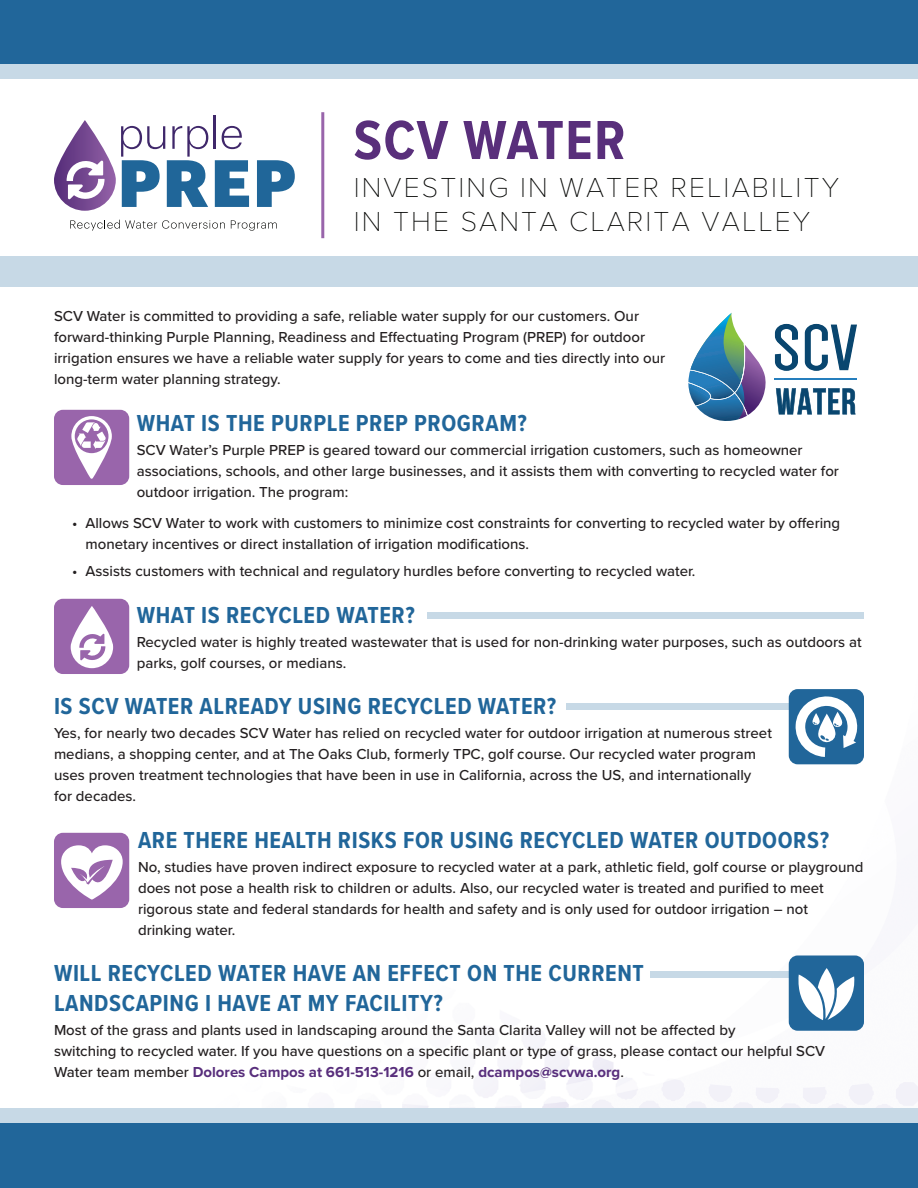
<style>
.page{position:relative;width:918px;height:1188px;background:#fff}
.page>*{position:absolute;margin:0;border:0;box-sizing:border-box;transform-origin:0 0}
.t1{font:700 57px "Proxima Nova Cond";letter-spacing:.025em;color:#592f7b}
.t2{font:100 28.5px/34.5px "Proxima Nova T";letter-spacing:.075em;color:#040503}
.t3{font:700 24px/30px "Proxima Nova Cond";letter-spacing:.025em;color:#21669a}
.t4{font:500 15px/21px "Proxima Nova";color:#231f20}
.s1{font-weight:700;color:#582e7c}
</style>
<div class="page">
<img style="left:54px;top:598px;width:864px;height:510px">
<div style="left:0;top:0;width:918px;height:74px;background:#21669a"></div>
<div style="left:0;top:64px;width:918px;height:16px;background:#c7d9e6"></div>
<div style="left:0;top:1114px;width:918px;height:74px;background:#21669a"></div>
<div style="left:0;top:1108px;width:918px;height:16px;background:#c7d9e6"></div>
<div style="left:0;top:256px;width:918px;height:30px;background:#c7d9e6"></div>
<div style="left:650px;top:972px;width:173px;height:6px;background:#c7d9e6"></div>
<div style="left:54px;top:833px;width:75px;height:75px;background:#9965ab;border-radius:9px"></div>
<svg style="left:61px;top:845px;width:62px;height:55px"></svg>
<div style="left:789px;top:956px;width:75px;height:75px;background:#21669a;border-radius:9px"></div>
<svg style="left:798px;top:968px;width:57px;height:52px"></svg>
<div style="left:54px;top:599px;width:75px;height:75px;background:#9965ab;border-radius:9px"></div>
<svg style="left:71px;top:606px;width:42px;height:62px"></svg>
<div style="left:54px;top:410px;width:75px;height:75px;background:#9965ab;border-radius:9px"></div>
<svg style="left:71px;top:416px;width:41px;height:63px"></svg>
<svg style="left:776px;top:388px;width:80px;height:27px"></svg>
<hr style="left:775px;top:378px;width:82px;height:2px;background:#257ebd">
<svg style="left:775px;top:324px;width:23px;height:47px"></svg>
<svg style="left:805px;top:324px;width:52px;height:47px"></svg>
<svg style="left:688px;top:313px;width:78px;height:108px"></svg>
<svg style="left:70px;top:220px;width:155px;height:11px"></svg>
<svg style="left:231px;top:220px;width:46px;height:11px"></svg>
<hr style="left:214px;top:116px;width:2px;height:33px;background:#3f276a">
<svg style="left:222px;top:126px;width:20px;height:23px"></svg>
<svg style="left:54px;top:120px;width:154px;height:91px"></svg>
<svg style="left:215px;top:160px;width:34px;height:47px"></svg>
<svg style="left:257px;top:160px;width:38px;height:47px"></svg>
<div style="left:566px;top:704px;width:242px;height:6px;background:#c7d9e6"></div>
<div style="left:789px;top:689px;width:75px;height:75px;background:#21669a;border-radius:9px"></div>
<svg style="left:795px;top:696px;width:63px;height:61px"></svg>
<hr style="left:321px;top:112px;width:3px;height:126px;background:#9965ab">
<div style="left:428px;top:612px;width:436px;height:6px;background:#c7d9e6"></div>
<p class="t1" style="left:354px;top:98px;width:273px">SCV WATER</p>
<p class="t2" style="left:354px;top:168px;width:487px">INVESTING IN WATER RELIABILITY<br>IN THE SANTA CLARITA VALLEY</p>
<p class="t4" style="left:54px;top:304px;width:613px">SCV Water is committed to providing a safe, reliable water supply for our customers. Our forward-thinking Purple Planning, Readiness and Effectuating Program (PREP) for outdoor irrigation ensures we have a reliable water supply for years to come and ties directly into our long-term water planning strategy.</p>
<p class="t3" style="left:137px;top:407px;width:392px">WHAT IS THE PURPLE PREP PROGRAM?</p>
<p class="t4" style="left:137px;top:439px;width:704px">SCV Water’s Purple PREP is geared toward our commercial irrigation customers, such as homeowner associations, schools, and other large businesses, and it assists them with converting to recycled water for outdoor irrigation. The program:</p>
<p class="t4" style="left:86px;top:512px;width:756px;text-indent:-14px">• Allows SCV Water to work with customers to minimize cost constraints for converting to recycled water by offering monetary incentives or direct installation of irrigation modifications.</p>
<p class="t4" style="left:72px;top:560px;width:625px">• Assists customers with technical and regulatory hurdles before converting to recycled water.</p>
<p class="t3" style="left:137px;top:599px;width:280px">WHAT IS RECYCLED WATER?</p>
<p class="t4" style="left:137px;top:631px;width:726px">Recycled water is highly treated wastewater that is used for non-drinking water purposes, such as outdoors at parks, golf courses, or medians.</p>
<p class="t3" style="left:54px;top:691px;width:504px">IS SCV WATER ALREADY USING RECYCLED WATER?</p>
<p class="t4" style="left:54px;top:722px;width:719px">Yes, for nearly two decades SCV Water has relied on recycled water for outdoor irrigation at numerous street medians, a shopping center, and at The Oaks Club, formerly TPC, golf course. Our recycled water program uses proven treatment technologies that have been in use in California, across the US, and internationally for decades.</p>
<p class="t3" style="left:138px;top:824px;width:693px">ARE THERE HEALTH RISKS FOR USING RECYCLED WATER OUTDOORS?</p>
<p class="t4" style="left:138px;top:856px;width:727px">No, studies have proven indirect exposure to recycled water at a park, athletic field, golf course or playground does not pose a health risk to children or adults. Also, our recycled water is treated and purified to meet rigorous state and federal standards for health and safety and is only used for outdoor irrigation – not drinking water.</p>
<p class="t3" style="left:54px;top:958px;width:591px">WILL RECYCLED WATER HAVE AN EFFECT ON THE CURRENT<br>LANDSCAPING I HAVE AT MY FACILITY?</p>
<p class="t4" style="left:54px;top:1019px;width:773px">Most of the grass and plants used in landscaping around the Santa Clarita Valley will not be affected by<br>switching to recycled water. If you have questions on a specific plant or type of grass, please contact our helpful SCV<br>Water team member <span class="s1">Dolores Campos at 661-513-1216</span> or email, <span class="s1">dcampos@scvwa.org</span>.</p>
</div>
